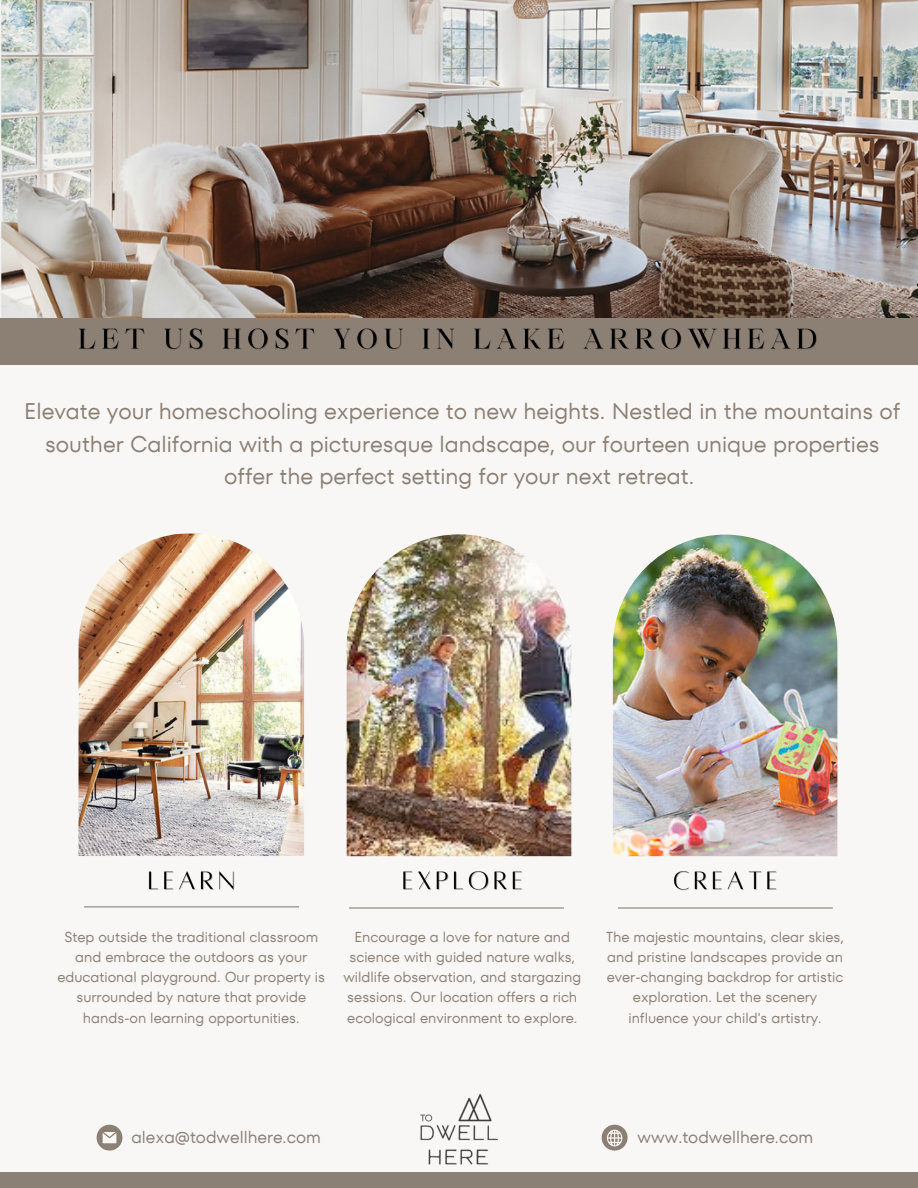
<style>
.page{position:relative;width:918px;height:1188px;background:#f8f7f5}
.page>*{position:absolute;margin:0;border:0;box-sizing:border-box;transform-origin:0 0}
.t1{font:22.5px/32.7px "TT Fors";color:#8c7f74;text-align:center}
.t2{font:16.95px "TT Fors";color:#8c7f74}
.t3{font:14.4px/20.2px "TT Fors";color:#8c7f74;text-align:center}
</style>
<div class="page">
<img style="left:0;top:0;width:918px;height:318px">
<div style="left:0;top:318px;width:918px;height:47px;background:#8c7f74"></div>
<img style="left:79px;top:533px;width:225px;height:323px">
<img style="left:347px;top:534px;width:224px;height:322px">
<img style="left:613px;top:535px;width:224px;height:321px">
<hr style="left:84px;top:906px;width:215px;height:1px;background:#8c7f74">
<hr style="left:349px;top:907px;width:215px;height:2px;background:#8c7f74">
<hr style="left:618px;top:907px;width:215px;height:2px;background:#8c7f74">
<svg style="left:97px;top:1125px;width:25px;height:26px"></svg>
<svg style="left:602px;top:1125px;width:26px;height:26px"></svg>
<div style="left:0;top:1173px;width:918px;height:15px;background:#8c7f74"></div>
<img style="left:414px;top:1093px;width:90px;height:80px">
<img style="left:673px;top:871px;width:104px;height:20px">
<img style="left:148px;top:871px;width:87px;height:19px">
<img style="left:79px;top:328px;width:738px;height:22px">
<img style="left:403px;top:871px;width:120px;height:20px">
<p class="t1" style="left:24px;top:395px;width:878px">Elevate your homeschooling experience to new heights. Nestled in the mountains of souther California with a picturesque landscape, our fourteen unique properties offer the perfect setting for your next retreat.</p>
<p class="t3" style="left:57px;top:927px;width:269px">Step outside the traditional classroom and embrace the outdoors as your educational playground. Our property is surrounded by nature that provide hands-on learning opportunities.</p>
<p class="t3" style="left:343px;top:927px;width:239px">Encourage a love for nature and science with guided nature walks, wildlife observation, and stargazing sessions. Our location offers a rich ecological environment to explore.</p>
<p class="t3" style="left:606px;top:927px;width:239px">The majestic mountains, clear skies, and pristine landscapes provide an ever-changing backdrop for artistic exploration. Let the scenery influence your child's artistry.</p>
<p class="t2" style="left:131px;top:1125px;width:191px">alexa@todwellhere.com</p>
<p class="t2" style="left:638px;top:1125px;width:177px">www.todwellhere.com</p>
</div>
